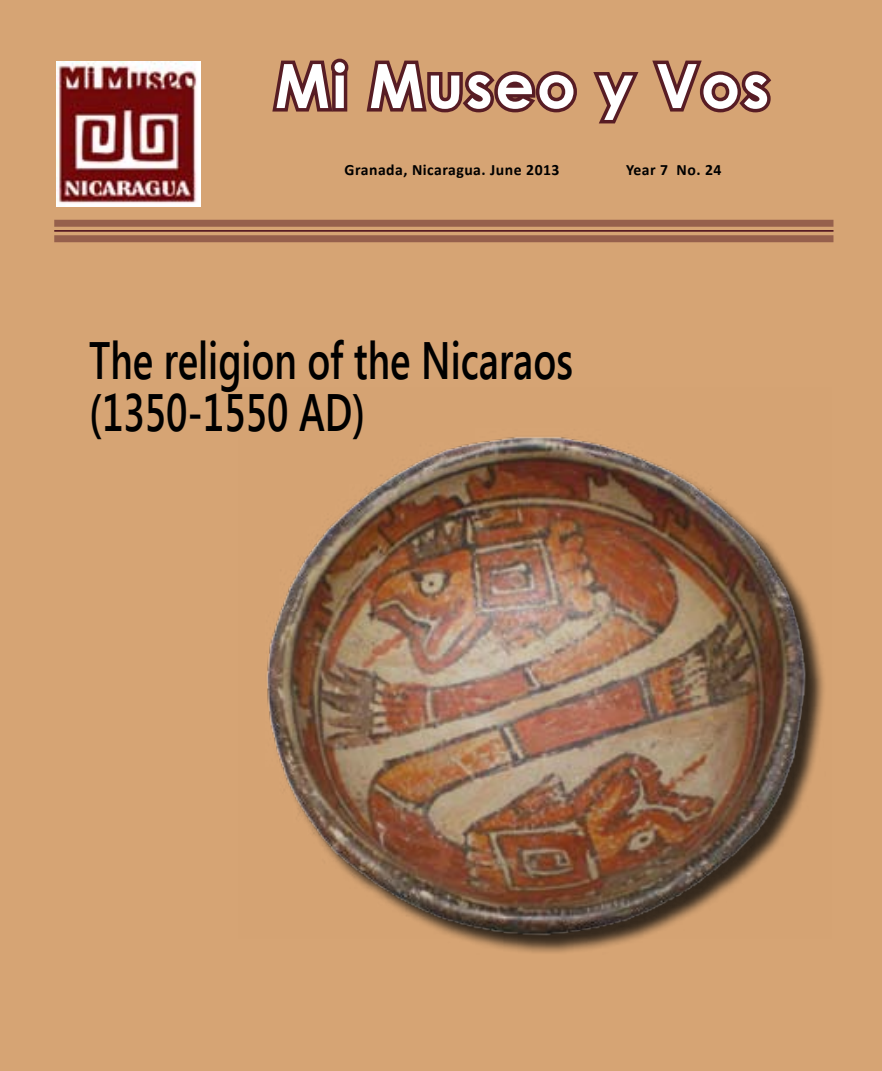
<style>
.page{position:relative;width:882px;height:1071px;background:#d6a474}
.page>*{position:absolute;margin:0;border:0;box-sizing:border-box;transform-origin:0 0}
.t1{font:700 61.25px "Century Gothic";letter-spacing:.04em;color:#fff}
.t2{font:600 52.5px/52.5px "Segoe UI";color:#000;scale:.73 1}
.t3{font:700 15.75px "Calibri";letter-spacing:.03em;color:#000}
</style>
<div class="page">
<img style="left:56px;top:61px;width:144px;height:145px">
<div style="left:54px;top:235px;width:780px;height:7px;background:#96604c"></div>
<hr style="left:54px;top:230px;width:780px;height:2px;background:#571c24">
<svg style="left:272px;top:58px;width:77px;height:54px"></svg>
<svg style="left:366px;top:60px;width:211px;height:53px"></svg>
<svg style="left:593px;top:60px;width:178px;height:64px"></svg>
<div style="left:54px;top:220px;width:780px;height:7px;background:#96604c"></div>
<div style="left:269px;top:440px;width:558px;height:515px;background:#000;opacity:.75"></div>
<img style="left:267px;top:437px;width:560px;height:502px">
<p class="t1" style="left:275px;top:39px;width:496px">Mi Museo y Vos</p>
<p class="t3" style="left:345px;top:159px;width:216px">Granada, Nicaragua. June 2013</p>
<p class="t3" style="left:626px;top:159px;width:97px">Year 7 No. 24</p>
<p class="t2" style="left:89px;top:332px;width:664px">The religion of the Nicaraos (1350-1550 AD)</p>
</div>
